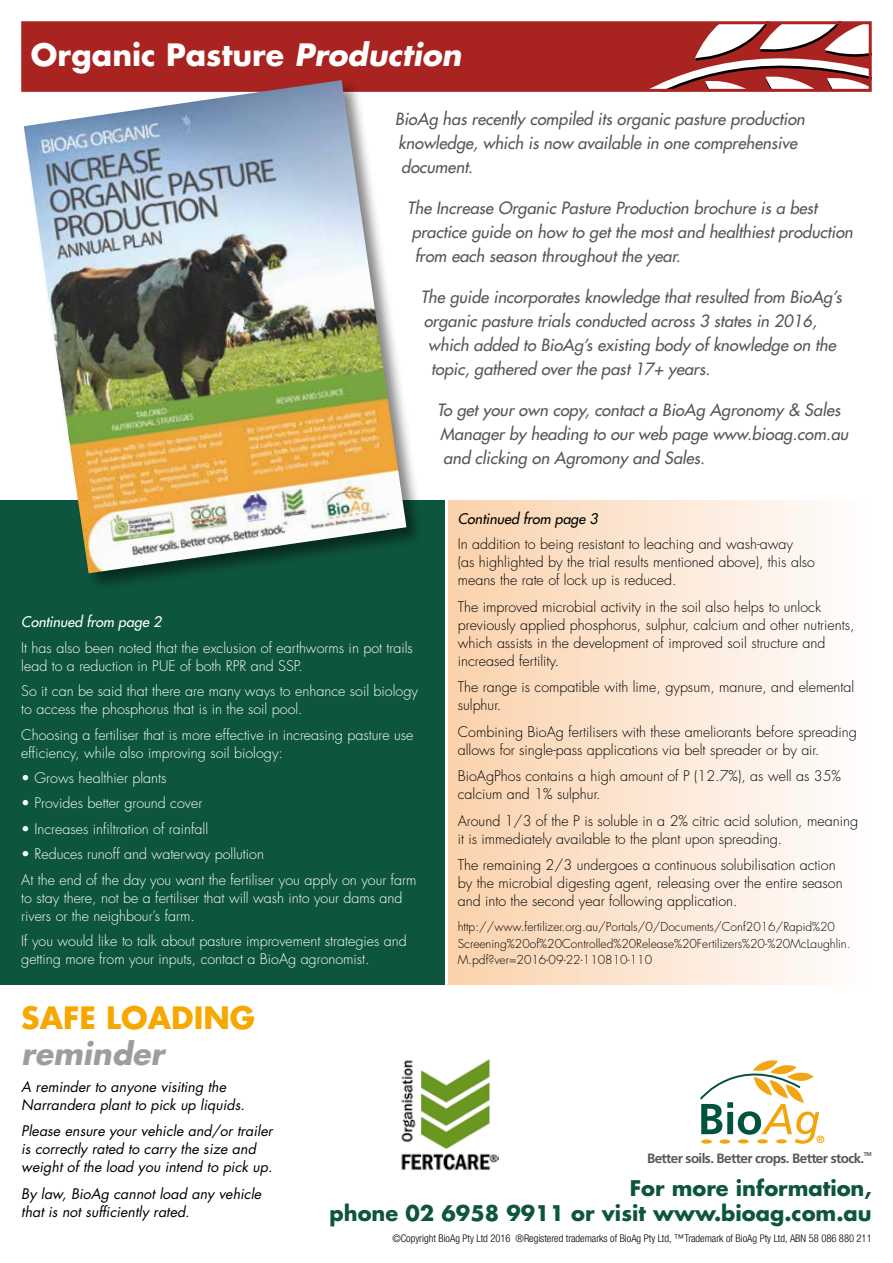
<style>
.page{position:relative;width:893px;height:1263px;background:#fff}
.page>*{position:absolute;margin:0;border:0;box-sizing:border-box;transform-origin:0 0}
.t1{font:700 30px "Futura LT";color:#fff}
.t2{font:700 30px "Futura LT";color:#f7a800}
.t3{font:italic 700 30px "Futura LT";color:#9d9d9c}
.t4{font:700 21px/25.2px "Futura LT";color:#0e553f;text-align:right}
.t5{font:italic 16.5px/24px "Futura LT";color:#575756}
.t6{font:300 14.25px/18px "Futura LT";color:#000}
.t7{font:300 14.25px/18px "Futura LT";color:#fff}
.t8{font:italic 14.25px/18px "Futura LT";color:#000}
.t9{font:italic 14.25px "Futura LT";color:#fff}
.t10{font:italic 14.25px "Futura LT";color:#000}
.t11{font:700 13.5px "Frutiger";letter-spacing:-.045em;color:#575756}
.t12{font:300 12px/16.5px "Futura LT";color:#000}
.t13{font:300 condensed 10.5px "Helvetica Neue LTW1 G";color:#000}
.t14{font:700 10.5px "Frutiger";color:#f2a510}
.t15{font:700 5.55px "Frutiger";color:#575756}
.s1{font-style:italic}
</style>
<div class="page">
<div style="left:0;top:500px;width:445px;height:484px;background:#0e553f"></div>
<div style="left:446px;top:500px;width:426px;height:484px;background:linear-gradient(to right,#fbd1ac,#fffeff)"></div>
<svg style="left:700px;top:1060px;width:119px;height:84px"></svg>
<img style="left:401px;top:1059px;width:97px;height:112px">
<hr style="left:445px;top:492px;width:3px;height:492px;background:#fff">
<div style="left:23px;top:23px;width:847px;height:67px;background:#a92321"></div>
<svg style="left:651px;top:25px;width:217px;height:63px"></svg>
<div style="left:21px;top:21px;width:851px;height:71px;border:3px solid #a92321"></div>
<div style="left:22px;top:78px;width:403px;height:514px;background:#000;opacity:.5"></div>
<img style="left:24px;top:80px;width:382px;height:493px">
<h1 class="t1" style="left:31px;top:35px;width:432px">Organic Pasture <span class="s1">Production</span></h1>
<p class="t5" style="left:395px;top:107px;width:411px">BioAg has recently compiled its organic pasture production knowledge, which is now available in one comprehensive document.</p>
<p class="t5" style="left:407px;top:196px;width:447px">The Increase Organic Pasture Production brochure is a best practice guide on how to get the most and healthiest production from each season throughout the year.</p>
<p class="t5" style="left:421px;top:285px;width:422px">The guide incorporates knowledge that resulted from BioAg’s</p>
<p class="t5" style="left:424px;top:309px;width:395px">organic pasture trials conducted across 3 states in 2016,</p>
<p class="t5" style="left:428px;top:333px;width:409px">which added to BioAg’s existing body of knowledge on the</p>
<p class="t5" style="left:431px;top:357px;width:280px">topic, gathered over the past 17+ years.</p>
<p class="t5" style="left:437px;top:398px;width:413px">To get your own copy, contact a BioAg Agronomy &amp; Sales<br>Manager by heading to our web page www.bioag.com.au and clicking on Agromony and Sales.</p>
<p class="t9" style="left:21px;top:613px;width:142px">Continued from page 2</p>
<p class="t7" style="left:21px;top:639px;width:393px">It has also been noted that the exclusion of earthworms in pot trails lead to a reduction in PUE of both RPR and SSP.</p>
<p class="t7" style="left:21px;top:682px;width:398px">So it can be said that there are many ways to enhance soil biology to access the phosphorus that is in the soil pool.</p>
<p class="t7" style="left:21px;top:726px;width:394px">Choosing a fertiliser that is more effective in increasing pasture use efficiency, while also improving soil biology:</p>
<p class="t7" style="left:21px;top:769px;width:147px">• Grows healthier plants</p>
<p class="t7" style="left:21px;top:795px;width:183px">• Provides better ground cover</p>
<p class="t7" style="left:21px;top:820px;width:188px">• Increases infiltration of rainfall</p>
<p class="t7" style="left:21px;top:842px;width:397px;line-height:25.5px">• Reduces runoff and waterway pollution<br>At the end of the day you want the fertiliser you apply on your farm</p>
<p class="t7" style="left:21px;top:889px;width:383px">to stay there, not be a fertiliser that will wash into your dams and rivers or the neighbour’s farm.</p>
<p class="t7" style="left:21px;top:932px;width:387px">If you would like to talk about pasture improvement strategies and getting more from your inputs, contact a BioAg agronomist.</p>
<p class="t10" style="left:458px;top:509px;width:142px">Continued from page 3</p>
<p class="t6" style="left:458px;top:535px;width:359px">In addition to being resistant to leaching and wash-away<br>(as highlighted by the trial results mentioned above), this also means the rate of lock up is reduced.</p>
<p class="t6" style="left:458px;top:598px;width:398px">The improved microbial activity in the soil also helps to unlock previously applied phosphorus, sulphur, calcium and other nutrients, which assists in the development of improved soil structure and increased fertility.</p>
<p class="t6" style="left:458px;top:678px;width:398px">The range is compatible with lime, gypsum, manure, and elemental sulphur.</p>
<p class="t6" style="left:458px;top:723px;width:401px">Combining BioAg fertilisers with these ameliorants before spreading allows for single-pass applications via belt spreader or by air.</p>
<p class="t6" style="left:458px;top:767px;width:385px">BioAgPhos contains a high amount of P (12.7%), as well as 35% calcium and 1% sulphur.</p>
<p class="t6" style="left:458px;top:812px;width:402px">Around 1/3 of the P is soluble in a 2% citric acid solution, meaning it is immediately available to the plant upon spreading.</p>
<p class="t6" style="left:458px;top:856px;width:386px">The remaining 2/3 undergoes a continuous solubilisation action by the microbial digesting agent, releasing over the entire season and into the second year following application.</p>
<p class="t12" style="left:458px;top:919px;width:394px">http://www.fertilizer.org.au/Portals/0/Documents/Conf2016/Rapid%20<br>Screening%20of%20Controlled%20Release%20Fertilizers%20-%20McLaughlin.<br>M.pdf?ver=2016-09-22-110810-110</p>
<h1 class="t2" style="left:21px;top:998px;width:235px">SAFE LOADING</h1>
<h1 class="t3" style="left:21px;top:1034px;width:144px">reminder</h1>
<p class="t8" style="left:21px;top:1078px;width:225px">A reminder to anyone visiting the<br>Narrandera plant to pick up liquids.</p>
<p class="t8" style="left:21px;top:1122px;width:253px">Please ensure your vehicle and/or trailer is correctly rated to carry the size and weight of the load you intend to pick up.</p>
<p class="t8" style="left:21px;top:1185px;width:242px">By law, BioAg cannot load any vehicle that is not sufficiently rated.</p>
<p class="t14" style="left:816px;top:1133px;width:10px">®</p>
<h2 class="t4" style="left:330px;top:1175px;width:544px">For more information,<br>phone 02 6958 9911 or visit www.bioag.com.au</h2>
<p class="t11" style="left:647px;top:1150px;width:219px">Better soils. Better crops. Better stock.</p>
<p class="t15" style="left:864px;top:1151px;width:10px">TM</p>
<p class="t13" style="left:392px;top:1232px;width:481px">©Copyright BioAg Pty Ltd 2016 ®Registered trademarks of BioAg Pty Ltd, ™Trademark of BioAg Pty Ltd, ABN 58 086 880 211</p>
</div>
